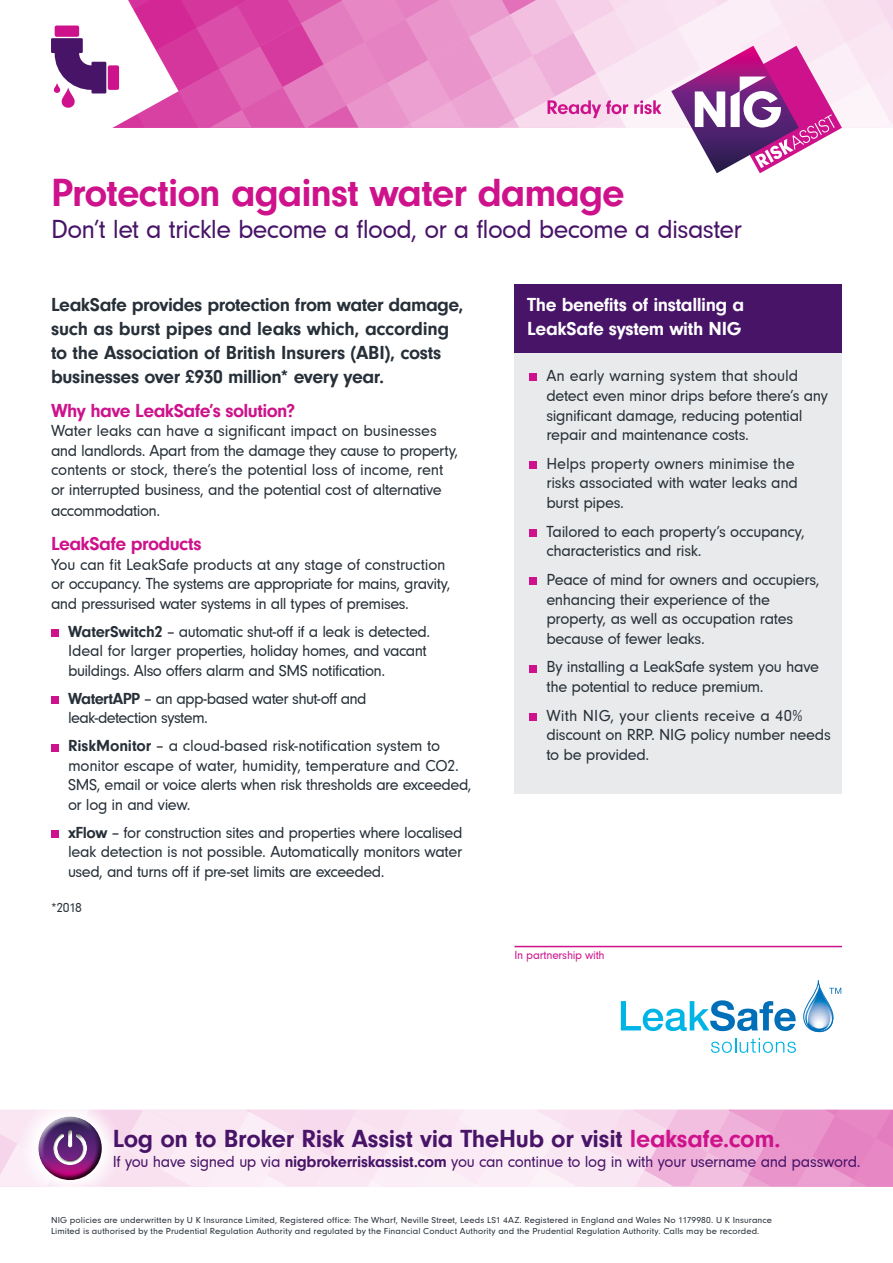
<style>
.page{position:relative;width:893px;height:1263px;background:#fff}
.page>*{position:absolute;margin:0;border:0;box-sizing:border-box;transform-origin:0 0}
.t1{font:700 40.5px "Neuzeit Gro T";letter-spacing:-.025em;color:#ce128b}
.t2{font:27px "Neuzeit Gro T";letter-spacing:-.025em;color:#481468}
.t3{font:700 25.5px "Neuzeit Gro T";letter-spacing:-.01em;color:#481468}
.t4{font:700 19.5px/24px "Neuzeit Gro T";letter-spacing:-.02em;color:#273039}
.t5{font:700 19.5px/24px "Neuzeit Gro T";letter-spacing:-.02em;color:#fff}
.t6{font:700 19.5px "Neuzeit Gro T";letter-spacing:-.03em;color:#ce128b}
.t7{font:16.5px/19.5px "Neuzeit Gro T";letter-spacing:-.025em;color:#273039}
.t8{font:16.5px "Neuzeit Gro T";letter-spacing:-.02em;color:#481468}
.t9{font:13.5px "Neuzeit Gro T";color:#273039}
.t10{font:12px "Neuzeit Gro T";letter-spacing:-.02em;color:#ce128b}
.t11{font:9px/11.2px "Neuzeit Gro T";letter-spacing:.01em;color:#273039;scale:1.06 1}
.s1{font-weight:700}
.s2{color:#ce128b}
</style>
<div class="page">
<svg style="left:621px;top:1000px;width:175px;height:31px"></svg>
<svg style="left:711px;top:1038px;width:85px;height:15px"></svg>
<svg style="left:803px;top:945px;width:38px;height:88px"></svg>
<hr style="left:514px;top:946px;width:328px;height:1px;background:#ce128b">
<svg style="left:51px;top:0;width:842px;height:174px"></svg>
<div style="left:514px;top:353px;width:328px;height:440px;background:#e9eaeb"></div>
<div style="left:514px;top:285px;width:328px;height:68px;background:#481468"></div>
<div style="left:51px;top:629px;width:7px;height:8px;background:#ce128b"></div>
<div style="left:51px;top:696px;width:7px;height:8px;background:#ce128b"></div>
<div style="left:51px;top:744px;width:7px;height:7px;background:#ce128b"></div>
<div style="left:51px;top:830px;width:7px;height:8px;background:#ce128b"></div>
<div style="left:529px;top:373px;width:8px;height:8px;background:#ce128b"></div>
<div style="left:529px;top:461px;width:8px;height:8px;background:#ce128b"></div>
<div style="left:529px;top:529px;width:8px;height:8px;background:#ce128b"></div>
<div style="left:529px;top:577px;width:8px;height:8px;background:#ce128b"></div>
<div style="left:529px;top:665px;width:8px;height:7px;background:#ce128b"></div>
<div style="left:529px;top:713px;width:8px;height:7px;background:#ce128b"></div>
<svg style="left:0;top:1110px;width:893px;height:76px;background:#f3d0e7"></svg>
<div style="left:50px;top:1135px;width:43px;height:33px;background:#fff;opacity:.75"></div>
<div style="left:46px;top:1129px;width:44px;height:33px;background:#000;opacity:.75"></div>
<p class="t1" style="left:51px;top:170px;width:575px">Protection against water damage</p>
<p class="t2" style="left:51px;top:215px;width:692px">Don’t let a trickle become a flood, or a flood become a disaster</p>
<p class="t4" style="left:51px;top:292px;width:414px">LeakSafe provides protection from water damage, such as burst pipes and leaks which, according to the Association of British Insurers (ABI), costs businesses over £930 million* every year.</p>
<p class="t6" style="left:51px;top:399px;width:246px">Why have LeakSafe’s solution?</p>
<p class="t7" style="left:51px;top:421px;width:409px">Water leaks can have a significant impact on businesses and landlords. Apart from the damage they cause to property, contents or stock, there’s the potential loss of income, rent or interrupted business, and the potential cost of alternative</p>
<p class="t7" style="left:51px;top:501px;width:111px">accommodation.</p>
<p class="t6" style="left:51px;top:533px;width:152px">LeakSafe products</p>
<p class="t7" style="left:51px;top:555px;width:401px">You can fit LeakSafe products at any stage of construction or occupancy. The systems are appropriate for mains, gravity, and pressurised water systems in all types of premises.</p>
<p class="t7" style="left:68px;top:622px;width:364px"><span class="s1">WaterSwitch2</span> – automatic shut-off if a leak is detected.<br>Ideal for larger properties, holiday homes, and vacant buildings. Also offers alarm and SMS notification.</p>
<p class="t7" style="left:68px;top:689px;width:300px"><span class="s1">WatertAPP</span> – an app-based water shut-off and leak-detection system.</p>
<p class="t7" style="left:68px;top:736px;width:405px"><span class="s1">RiskMonitor</span> – a cloud-based risk-notification system to monitor escape of water, humidity, temperature and CO2.<br>SMS, email or voice alerts when risk thresholds are exceeded, or log in and view.</p>
<p class="t7" style="left:68px;top:823px;width:396px;text-align:justify"><span class="s1">xFlow</span> – for construction sites and properties where localised leak detection is not possible. Automatically monitors water used, and turns off if pre-set limits are exceeded.</p>
<p class="t9" style="left:51px;top:901px;width:33px">*2018</p>
<p class="t5" style="left:527px;top:292px;width:218px">The benefits of installing a<br>LeakSafe system with NIG</p>
<p class="t7" style="left:546px;top:366px;width:283px">An early warning system that should detect even minor drips before there’s any significant damage, reducing potential repair and maintenance costs.</p>
<p class="t7" style="left:546px;top:454px;width:253px">Helps property owners minimise the risks associated with water leaks and burst pipes.</p>
<p class="t7" style="left:546px;top:522px;width:260px">Tailored to each property’s occupancy, characteristics and risk.</p>
<p class="t7" style="left:546px;top:570px;width:275px">Peace of mind for owners and occupiers, enhancing their experience of the property, as well as occupation rates because of fewer leaks.</p>
<p class="t7" style="left:546px;top:657px;width:274px">By installing a LeakSafe system you have the potential to reduce premium.</p>
<p class="t7" style="left:546px;top:705px;width:286px">With NIG, your clients receive a 40% discount on RRP. NIG policy number needs to be provided.</p>
<p class="t10" style="left:514px;top:948px;width:92px">In partnership with</p>
<p class="t3" style="left:113px;top:1124px;width:670px">Log on to Broker Risk Assist via TheHub or visit <span class="s2">leaksafe.com.</span></p>
<p class="t8" style="left:113px;top:1152px;width:749px">If you have signed up via <span class="s1">nigbrokerriskassist.com</span> you can continue to log in with your username and password.</p>
<p class="t11" style="left:51px;top:1214px;width:682px">NIG policies are underwritten by U K Insurance Limited, Registered office: The Wharf, Neville Street, Leeds LS1 4AZ. Registered in England and Wales No 1179980. U K Insurance<br>Limited is authorised by the Prudential Regulation Authority and regulated by the Financial Conduct Authority and the Prudential Regulation Authority. Calls may be recorded.</p>
</div>
